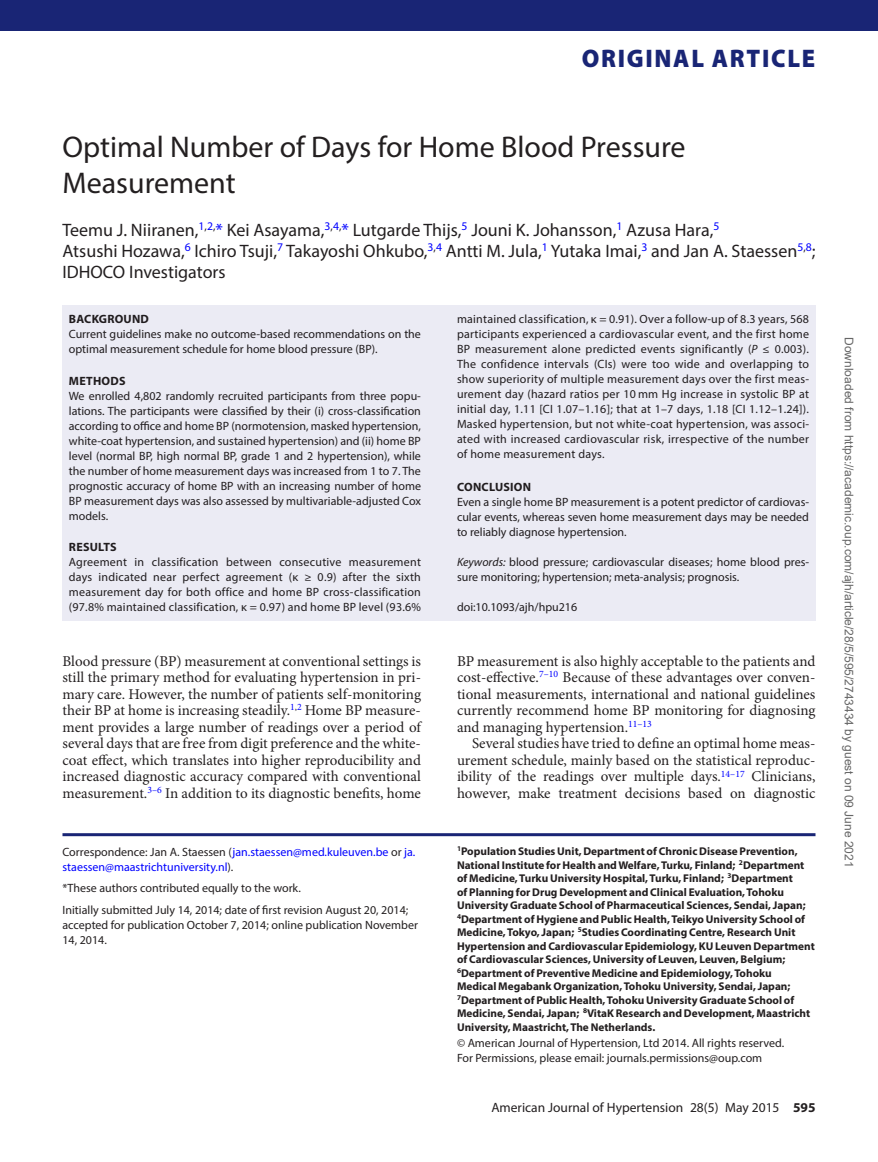
<style>
.page{position:relative;width:878px;height:1162px;background:#fff}
.page>*{position:absolute;margin:0;border:0;box-sizing:border-box;transform-origin:0 0}
.t1{font:30px/36px "Myriad Pro";color:#231f20}
.t2{font:900 25.5px "Myriad Pro";letter-spacing:.07em;color:#192575;scale:.95 1}
.t3{font:18px/21px "Myriad Pro";color:#231f20}
.t4{font:15px/16.5px "Minion Pro";color:#231f20;text-align:justify}
.t5{font:13.5px "Myriad Pro";color:#231f20}
.t6{font:12px/15px "Myriad Pro";color:#231f20}
.t7{font:12px/15px "Myriad Pro";color:#00f}
.t8{font:12px "Arial";color:#666}
.t9{font:700 12px "Myriad Pro";letter-spacing:.02em;color:#231f20}
.t10{font:700 11.25px/13.5px "Myriad Pro";color:#231f20}
.s1{color:#00f}
.s2{font-style:italic}
.s3{color:#231f20}
.s4{font-weight:700}
</style>
<div class="page">
<div style="left:0;top:0;width:878px;height:31px;background:#192575"></div>
<hr style="left:62px;top:833px;width:753px;height:3px;background:#192575">
<div style="left:62px;top:305px;width:753px;height:316px;background:#ebebf4"></div>
<h2 class="t2" style="left:582px;top:44px;width:247px">ORIGINAL ARTICLE</h2>
<h1 class="t1" style="left:62px;top:128px;width:625px">Optimal Number of Days for Home Blood Pressure<br>Measurement</h1>
<h3 class="t3" style="left:62px;top:219px;width:754px">Teemu J. Niiranen,<sup>1</sup><sup>,</sup><sup>2</sup><sup>,</sup><span class="s1">*</span> Kei Asayama,<sup>3</sup><sup>,</sup><sup>4</sup><sup>,</sup><span class="s1">*</span> Lutgarde Thijs,<sup>5</sup> Jouni K. Johansson,<sup>1</sup> Azusa Hara,<sup>5<br></sup>Atsushi Hozawa,<sup>6</sup> Ichiro Tsuji,<sup>7</sup> Takayoshi Ohkubo,<sup>3</sup><sup>,</sup><sup>4</sup> Antti M. Jula,<sup>1</sup> Yutaka Imai,<sup>3</sup> and Jan A. Staessen<sup>5</sup><sup>,</sup><sup>8</sup>;<br>IDHOCO Investigators</h3>
<p class="t9" style="left:69px;top:311px;width:82px">Background</p>
<p class="t6" style="left:69px;top:326px;width:354px">Current guidelines make no outcome-based recommendations on the optimal measurement schedule for home blood pressure (BP).</p>
<p class="t9" style="left:69px;top:373px;width:58px">METHODS</p>
<p class="t6" style="left:69px;top:388px;width:354px;text-align:justify">We enrolled 4,802 randomly recruited participants from three popu&shy;lations. The participants were classified by their (i) cross-classification according to office and home BP (normotension, masked hypertension, white-coat hypertension, and sustained hypertension) and (ii) home BP level (normal BP, high normal BP, grade 1 and 2 hypertension), while the number of home measurement days was increased from 1 to 7. The prognostic accuracy of home BP with an increasing number of home BP measurement days was also assessed by multivariable-adjusted Cox models.</p>
<p class="t9" style="left:69px;top:539px;width:49px">RESULTS</p>
<p class="t6" style="left:69px;top:554px;width:354px;text-align:justify">Agreement in classification between consecutive measurement days indicated near perfect agreement (κ ≥ 0.9) after the sixth measurement day for both office and home BP cross-classification (97.8% maintained classification, κ = 0.97) and home BP level (93.6%</p>
<p class="t6" style="left:457px;top:311px;width:354px;text-align:justify">maintained classification, κ = 0.91). Over a follow-up of 8.3 years, 568 participants experienced a cardiovascular event, and the first home BP measurement alone predicted events significantly (<span class="s2">P</span> ≤ 0.003).<br>The confidence intervals (CIs) were too wide and overlapping to show superiority of multiple measurement days over the first meas&shy;urement day (hazard ratios per 10 mm Hg increase in systolic BP at initial day, 1.11 [CI 1.07–1.16]; that at 1–7 days, 1.18 [CI 1.12–1.24]).<br>Masked hypertension, but not white-coat hypertension, was associ&shy;ated with increased cardiovascular risk, irrespective of the number of home measurement days.</p>
<p class="t9" style="left:457px;top:479px;width:9px">CONC</p>
<p class="t9" style="left:489px;top:479px;width:34px">LUSION</p>
<p class="t6" style="left:457px;top:494px;width:354px;text-align:justify">Even a single home BP measurement is a potent predictor of cardiovas&shy;cular events, whereas seven home measurement days may be needed to reliably diagnose hypertension.</p>
<p class="t6" style="left:457px;top:554px;width:354px"><span class="s2">Keywords:</span> blood pressure; cardiovascular diseases; home blood pres&shy;sure monitoring; hypertension; meta-analysis; prognosis.</p>
<p class="t6" style="left:457px;top:599px;width:122px">doi:10.1093/ajh/hpu216</p>
<p class="t4" style="left:62px;top:652px;width:360px">Blood pressure (BP) measurement at conventional settings is still the primary method for evaluating hypertension in pri&shy;mary care. However, the number of patients self-monitoring their BP at home is increasing steadily.<sup>1</sup><sup>,</sup><sup>2</sup> Home BP measure&shy;ment provides a large number of readings over a period of several days that are free from digit preference and the white&shy;coat effect, which translates into higher reproducibility and increased diagnostic accuracy compared with conventional measurement.<sup>3–6</sup> In addition to its diagnostic benefits, home</p>
<p class="t4" style="left:457px;top:652px;width:360px">BP measurement is also highly acceptable to the patients and cost-effective.<sup>7–10</sup> Because of these advantages over conven&shy;tional measurements, international and national guidelines currently recommend home BP monitoring for diagnosing and managing hypertension.<sup>11–13</sup></p>
<p class="t4" style="left:457px;top:735px;width:360px;text-indent:15px">Several studies have tried to define an optimal home meas&shy;urement schedule, mainly based on the statistical reproduc&shy;ibility of the readings over multiple days.<sup>14–17</sup> Clinicians, however, make treatment decisions based on diagnostic</p>
<p class="t7" style="left:62px;top:843px;width:354px"><span class="s3">Correspondence: Jan A. Staessen (</span>jan.staessen@med.kuleuven.be <span class="s3">or</span> ja. staessen@maastrichtuniversity.nl<span class="s3">).</span></p>
<p class="t6" style="left:62px;top:876px;width:347px;line-height:22.5px">*These authors contributed equally to the work.<br>Initially submitted July 14, 2014; date of first revision August 20, 2014;</p>
<p class="t6" style="left:62px;top:917px;width:357px">accepted for publication October 7, 2014; online publication November<br>14, 2014.</p>
<p class="t10" style="left:457px;top:844px;width:359px"><sup>1</sup>Population Studies Unit, Department of Chronic Disease Prevention, National Institute for Health and Welfare, Turku, Finland; <sup>2</sup>Department of Medicine, Turku University Hospital, Turku, Finland; <sup>3</sup>Department<br>of Planning for Drug Development and Clinical Evaluation, Tohoku University Graduate School of Pharmaceutical Sciences, Sendai, Japan; <sup>4</sup>Department of Hygiene and Public Health, Teikyo University School of Medicine, Tokyo, Japan; <sup>5</sup>Studies Coordinating Centre, Research Unit Hypertension and Cardiovascular Epidemiology, KU Leuven Department of Cardiovascular Sciences, University of Leuven, Leuven, Belgium; <sup>6</sup>Department of Preventive Medicine and Epidemiology, Tohoku<br>Medical Megabank Organization, Tohoku University, Sendai, Japan; <sup>7</sup>Department of Public Health, Tohoku University Graduate School of Medicine, Sendai, Japan; <sup>8</sup>VitaK Research and Development, Maastricht University, Maastricht, The Netherlands.</p>
<p class="t6" style="left:457px;top:1035px;width:329px">© American Journal of Hypertension, Ltd 2014. All rights reserved.<br>For Permissions, please email: journals.permissions@oup.com</p>
<p class="t5" style="left:491px;top:1098px;width:326px">American Journal of Hypertension 28(5) May 2015 <span class="s4">595</span></p>
<p class="t8" style="left:853px;top:337px;width:532px;rotate:90deg">Downloaded from https://academic.oup.com/ajh/article/28/5/595/2743434 by guest on 09 June 2021</p>
</div>
